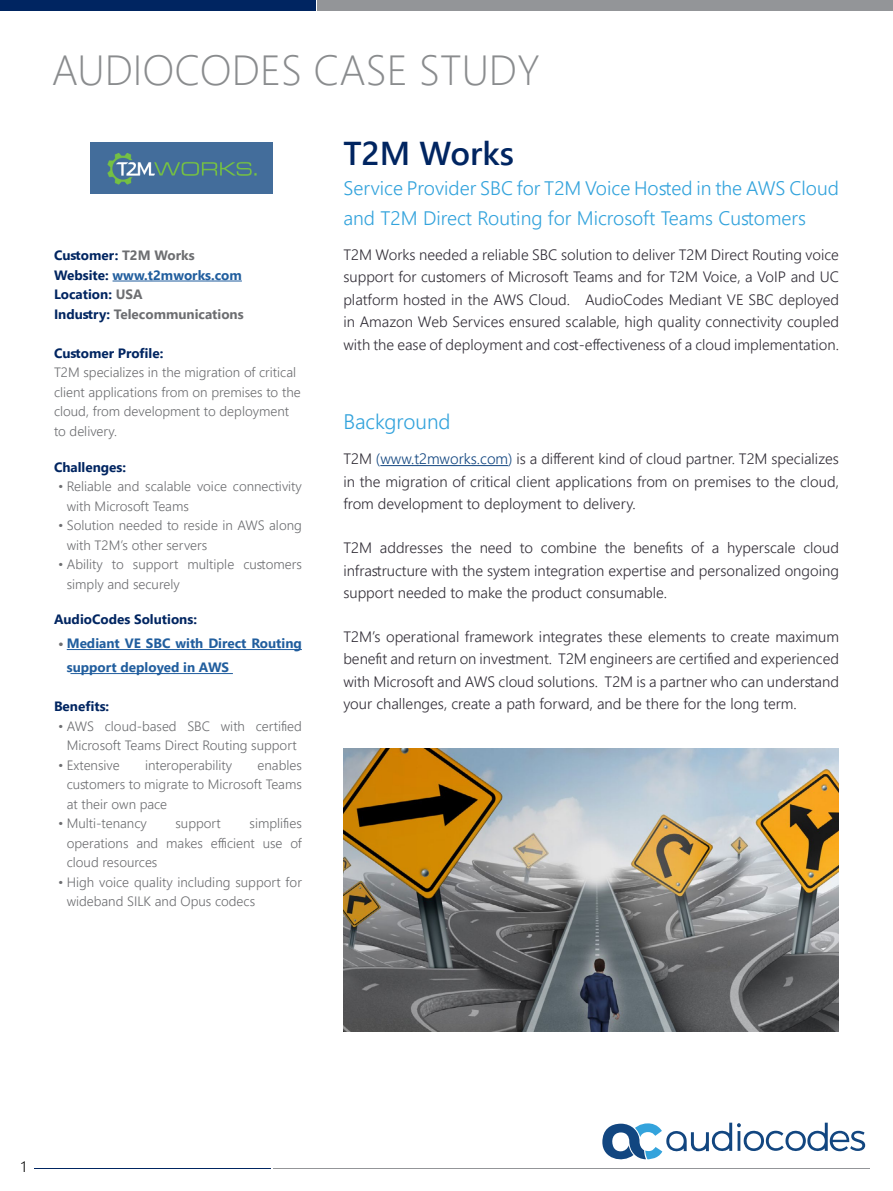
<style>
.page{position:relative;width:893px;height:1191px;background:#fff}
.page>*{position:absolute;margin:0;border:0;box-sizing:border-box;transform-origin:0 0}
.t1{font:300 42px "Segoe UI";color:#8a8c8e}
.t2{font:600 33px "Segoe UI";color:#002561}
.t3{font:300 21px "Segoe UI";color:#33a3dc}
.t4{font:300 19.5px/30px "Segoe UI";color:#33a3dc}
.t5{font:300 15px/22.5px "Segoe UI";color:#322e37;text-align:justify}
.t6{font:300 15px "Segoe UI";color:#000}
.t7{font:300 13.5px/19.5px "Segoe UI";color:#6d6e71}
.t8{font:700 13.5px/19.5px "Segoe UI";color:#002561}
.t9{font:700 13.5px/24px "Segoe UI";color:#215e9e}
.s1{color:#6d6e71}
.s2{color:#215e9e}
.s3{color:#124680}
</style>
<div class="page">
<hr style="left:273px;top:1167px;width:597px;height:1px;background:#939598">
<hr style="left:273px;top:1168px;width:597px;height:1px;background:#939598">
<hr style="left:34px;top:1167px;width:237px;height:1px;background:#002561">
<hr style="left:34px;top:1168px;width:237px;height:1px;background:#002561">
<svg style="left:602px;top:1122px;width:263px;height:38px"></svg>
<div style="left:317px;top:0;width:576px;height:7px;background:#939598"></div>
<div style="left:317px;top:4px;width:576px;height:6px;background:#939598"></div>
<div style="left:0;top:0;width:315px;height:7px;background:#002561"></div>
<div style="left:0;top:4px;width:315px;height:6px;background:#002561"></div>
<hr style="left:380px;top:465px;width:128px;height:1px;background:#124680">
<hr style="left:113px;top:281px;width:129px;height:1px;background:#215e9e">
<hr style="left:67px;top:649px;width:235px;height:1px;background:#215e9e">
<hr style="left:70px;top:673px;width:163px;height:1px;background:#215e9e">
<img style="left:343px;top:748px;width:496px;height:283px">
<img style="left:90px;top:143px;width:182px;height:50px">
<h1 class="t1" style="left:52px;top:30px;width:489px">AUDIOCODES CASE STUDY</h1>
<p class="t8" style="left:54px;top:245px;width:191px">Customer: <span class="s1">T2M Works<br></span>Website: <span class="s2">www.t2mworks.com<br></span>Location: <span class="s1">USA<br></span>Industry: <span class="s1">Telecommunications</span></p>
<p class="t8" style="left:54px;top:342px;width:111px">Customer Profile:</p>
<p class="t7" style="left:54px;top:361px;width:248px">T2M specializes in the migration of critical client applications from on premises to the cloud, from development to deployment to delivery.</p>
<p class="t8" style="left:54px;top:456px;width:74px">Challenges:</p>
<p class="t7" style="left:67px;top:475px;width:237px;text-indent:-9px">• Reliable and scalable voice connectivity with Microsoft Teams</p>
<p class="t7" style="left:67px;top:514px;width:237px;text-indent:-9px">• Solution needed to reside in AWS along with T2M’s other servers</p>
<p class="t7" style="left:67px;top:553px;width:237px;text-indent:-9px">• Ability to support multiple customers simply and securely</p>
<p class="t8" style="left:54px;top:608px;width:145px">AudioCodes Solutions:</p>
<p class="t9" style="left:67px;top:630px;width:237px;text-indent:-9px"><span class="s1">•</span> Mediant VE SBC with Direct Routing support deployed in AWS</p>
<p class="t8" style="left:54px;top:695px;width:57px">Benefits:</p>
<p class="t7" style="left:58px;top:715px;width:245px;text-align:center">• AWS cloud-based SBC with certified<br>Microsoft Teams Direct Routing support</p>
<p class="t7" style="left:58px;top:754px;width:63px">• Extensive</p>
<p class="t7" style="left:145px;top:754px;width:89px">interoperability</p>
<p class="t7" style="left:67px;top:754px;width:237px;text-align:justify;text-indent:191px">enables customers to migrate to Microsoft Teams at their own pace</p>
<p class="t7" style="left:58px;top:812px;width:90px">• Multi-tenancy</p>
<p class="t7" style="left:175px;top:812px;width:47px">support</p>
<p class="t7" style="left:67px;top:812px;width:237px;text-align:justify;text-indent:183px">simplifies operations and makes efficient use of cloud resources</p>
<p class="t7" style="left:67px;top:871px;width:237px;text-indent:-9px">• High voice quality including support for wideband SILK and Opus codecs</p>
<h2 class="t2" style="left:343px;top:122px;width:172px">T2M Works</h2>
<h3 class="t4" style="left:343px;top:171px;width:497px">Service Provider SBC for T2M Voice Hosted in the AWS Cloud and T2M Direct Routing for Microsoft Teams Customers</h3>
<p class="t5" style="left:343px;top:242px;width:497px">T2M Works needed a reliable SBC solution to deliver T2M Direct Routing voice support for customers of Microsoft Teams and for T2M Voice, a VoIP and UC platform hosted in the AWS Cloud. AudioCodes Mediant VE SBC deployed in Amazon Web Services ensured scalable, high quality connectivity coupled with the ease of deployment and cost-effectiveness of a cloud implementation.</p>
<h3 class="t3" style="left:343px;top:402px;width:109px">Background</h3>
<p class="t5" style="left:343px;top:446px;width:497px">T2M <span class="s3">(www.t2mworks.com)</span> is a different kind of cloud partner. T2M specializes in the migration of critical client applications from on premises to the cloud, from development to deployment to delivery.</p>
<p class="t5" style="left:343px;top:535px;width:497px">T2M addresses the need to combine the benefits of a hyperscale cloud infrastructure with the system integration expertise and personalized ongoing support needed to make the product consumable.</p>
<p class="t5" style="left:343px;top:624px;width:497px">T2M’s operational framework integrates these elements to create maximum benefit and return on investment. T2M engineers are certified and experienced with Microsoft and AWS cloud solutions. T2M is a partner who can understand your challenges, create a path forward, and be there for the long term.</p>
<p class="t6" style="left:21px;top:1152px;width:7px">1</p>
</div>
